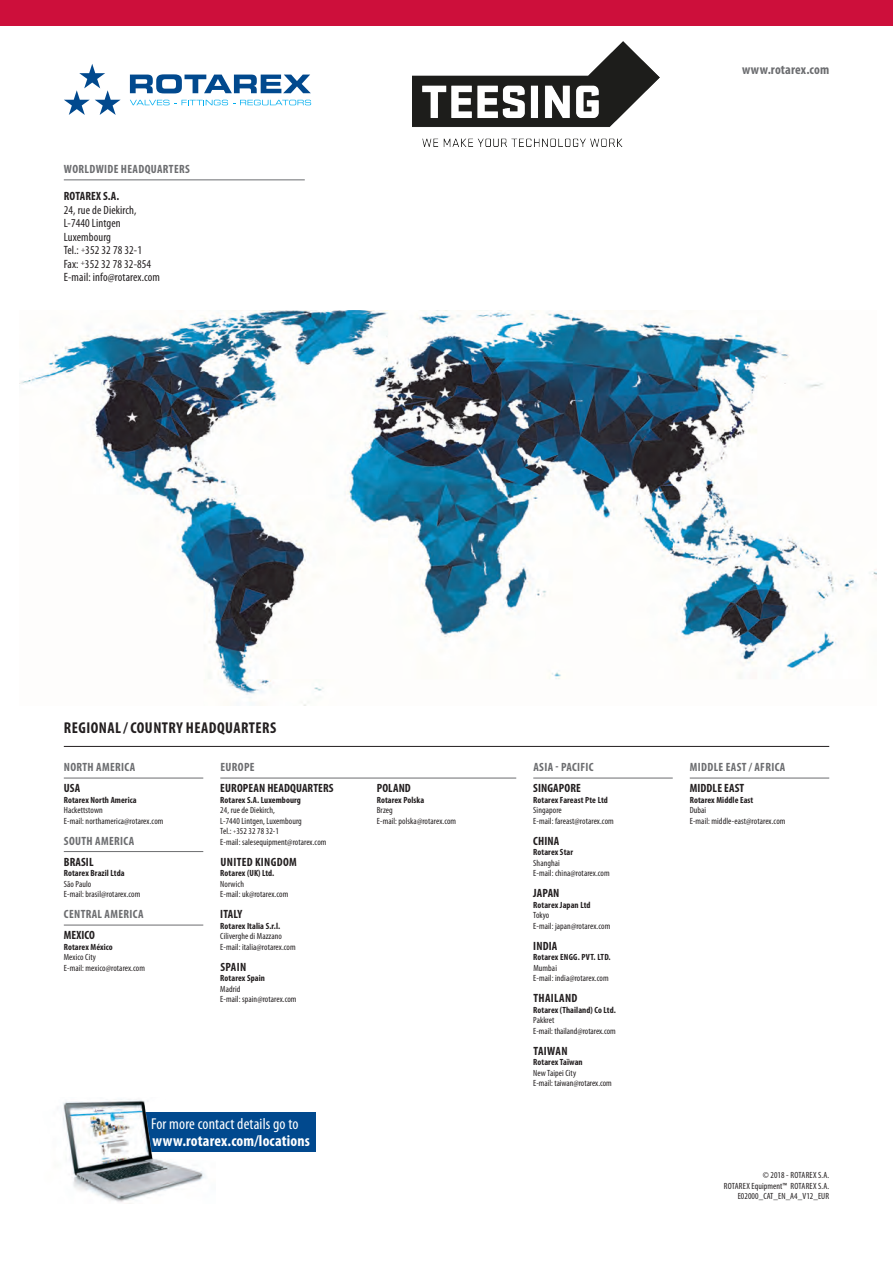
<style>
.page{position:relative;width:893px;height:1263px;background:#fff}
.page>*{position:absolute;margin:0;border:0;box-sizing:border-box;transform-origin:0 0}
.t1{font:700 condensed 15.75px "Myriad Pro";letter-spacing:.03em;color:#231f20}
.t2{font:condensed 15.75px "Myriad Pro";letter-spacing:.01em;color:#fff}
.t3{font:700 condensed 15.75px "Myriad Pro";letter-spacing:.01em;color:#fff}
.t4{font:700 condensed 13.5px "Myriad Pro";letter-spacing:.01em;color:#6c6d70}
.t5{font:700 condensed 12px "Myriad Pro";letter-spacing:.01em;color:#231f20}
.t6{font:condensed 12px/13.5px "Myriad Pro";letter-spacing:.01em;color:#231f20}
.t7{font:700 condensed 12px "Myriad Pro";letter-spacing:.03em;color:#6c6d70}
.t8{font:700 condensed 12px "Myriad Pro";letter-spacing:.03em;color:#231f20}
.t9{font:condensed 9px/10.5px "Myriad Pro";letter-spacing:.01em;color:#231f20}
.t10{font:700 condensed 9px "Myriad Pro";letter-spacing:.01em;color:#231f20}
</style>
<div class="page">
<svg style="left:130px;top:74px;width:181px;height:19px"></svg>
<svg style="left:64px;top:64px;width:57px;height:51px"></svg>
<svg style="left:130px;top:100px;width:181px;height:5px"></svg>
<hr style="left:64px;top:746px;width:765px;height:1px;background:#231f20">
<hr style="left:64px;top:778px;width:139px;height:1px;background:#6c6d70">
<hr style="left:64px;top:851px;width:139px;height:1px;background:#6c6d70">
<hr style="left:64px;top:925px;width:139px;height:1px;background:#6c6d70">
<hr style="left:220px;top:778px;width:296px;height:1px;background:#6c6d70">
<hr style="left:533px;top:778px;width:140px;height:1px;background:#6c6d70">
<hr style="left:690px;top:778px;width:139px;height:1px;background:#6c6d70">
<hr style="left:64px;top:179px;width:241px;height:1px;background:#6c6d70">
<div style="left:145px;top:1112px;width:170px;height:40px;background:#01498e"></div>
<img style="left:63px;top:1099px;width:143px;height:103px">
<div style="left:0;top:0;width:893px;height:26px;background:#cd0f3b"></div>
<img style="left:20px;top:311px;width:856px;height:395px">
<img style="left:412px;top:41px;width:248px;height:106px">
<h3 class="t7" style="left:64px;top:162px;width:127px">WORLDWIDE HEADQUARTERS</h3>
<h3 class="t5" style="left:64px;top:189px;width:57px">ROTAREX S.A.</h3>
<h3 class="t6" style="left:64px;top:203px;width:98px">24, rue de Diekirch,<br>L-7440 Lintgen<br>Luxembourg<br>Tel.: <sup>+</sup>352 32 78 32-1<br>Fax: <sup>+</sup>352 32 78 32-854<br>E-mail: info@rotarex.com</h3>
<h2 class="t4" style="left:742px;top:61px;width:89px">www.rotarex.com</h2>
<h1 class="t1" style="left:64px;top:718px;width:214px">REGIONAL / COUNTRY HEADQUARTERS</h1>
<h3 class="t7" style="left:64px;top:760px;width:73px">NORTH AMERICA</h3>
<h3 class="t5" style="left:64px;top:781px;width:18px">USA</h3>
<p class="t10" style="left:64px;top:794px;width:74px">Rotarex North America</p>
<p class="t9" style="left:64px;top:805px;width:101px">Hackettstown<br>E-mail: northamerica@rotarex.com</p>
<h3 class="t7" style="left:64px;top:833px;width:72px">SOUTH AMERICA</h3>
<h3 class="t5" style="left:64px;top:854px;width:31px">BRASIL</h3>
<p class="t10" style="left:64px;top:868px;width:62px">Rotarex Brazil Ltda</p>
<p class="t9" style="left:64px;top:878px;width:78px">São Paulo<br>E-mail: brasil@rotarex.com</p>
<h3 class="t7" style="left:64px;top:907px;width:81px">CENTRAL AMERICA</h3>
<h3 class="t5" style="left:64px;top:928px;width:33px">MEXICO</h3>
<p class="t10" style="left:64px;top:941px;width:50px">Rotarex México</p>
<p class="t9" style="left:64px;top:952px;width:83px">Mexico City<br>E-mail: mexico@rotarex.com</p>
<h3 class="t7" style="left:220px;top:760px;width:36px">EUROPE</h3>
<h3 class="t5" style="left:220px;top:781px;width:115px">EUROPEAN HEADQUARTERS</h3>
<p class="t10" style="left:220px;top:794px;width:82px">Rotarex S.A. Luxembourg</p>
<p class="t9" style="left:220px;top:805px;width:108px">24, rue de Diekirch,<br>L-7440 Lintgen, Luxembourg<br>Tel.: <sup>+</sup>352 32 78 32-1<br>E-mail: salesequipment@rotarex.com</p>
<h3 class="t8" style="left:220px;top:854px;width:78px">UNITED KINGDOM</h3>
<p class="t10" style="left:220px;top:868px;width:56px">Rotarex (UK) Ltd.</p>
<p class="t9" style="left:220px;top:878px;width:69px">Norwich<br>E-mail: uk@rotarex.com</p>
<h3 class="t5" style="left:220px;top:907px;width:24px">ITALY</h3>
<p class="t10" style="left:220px;top:920px;width:61px">Rotarex Italia S.r.l.</p>
<p class="t9" style="left:220px;top:931px;width:77px">Ciliverghe di Mazzano<br>E-mail: italia@rotarex.com</p>
<h3 class="t5" style="left:220px;top:959px;width:27px">SPAIN</h3>
<p class="t10" style="left:220px;top:973px;width:46px">Rotarex Spain</p>
<p class="t9" style="left:220px;top:983px;width:78px">Madrid<br>E-mail: spain@rotarex.com</p>
<h3 class="t5" style="left:377px;top:781px;width:36px">POLAND</h3>
<p class="t10" style="left:377px;top:794px;width:49px">Rotarex Polska</p>
<p class="t9" style="left:377px;top:805px;width:81px">Brzeg<br>E-mail: polska@rotarex.com</p>
<h1 class="t2" style="left:151px;top:1115px;width:149px">For more contact details go to</h1>
<h1 class="t3" style="left:153px;top:1131px;width:159px">www.rotarex.com/locations</h1>
<h3 class="t7" style="left:533px;top:760px;width:62px">ASIA - PACIFIC</h3>
<h3 class="t5" style="left:533px;top:781px;width:49px">SINGAPORE</h3>
<p class="t10" style="left:533px;top:794px;width:76px">Rotarex Fareast Pte Ltd</p>
<p class="t9" style="left:533px;top:805px;width:82px">Singapore<br>E-mail: fareast@rotarex.com</p>
<h3 class="t5" style="left:533px;top:833px;width:28px">CHINA</h3>
<p class="t10" style="left:533px;top:847px;width:41px">Rotarex Star</p>
<p class="t9" style="left:533px;top:857px;width:78px">Shanghai<br>E-mail: china@rotarex.com</p>
<h3 class="t5" style="left:533px;top:886px;width:28px">JAPAN</h3>
<p class="t10" style="left:533px;top:899px;width:59px">Rotarex Japan Ltd</p>
<p class="t9" style="left:533px;top:910px;width:78px">Tokyo<br>E-mail: japan@rotarex.com</p>
<h3 class="t5" style="left:533px;top:938px;width:26px">INDIA</h3>
<p class="t10" style="left:533px;top:952px;width:79px">Rotarex ENGG. PVT. LTD.</p>
<p class="t9" style="left:533px;top:962px;width:77px">Mumbai<br>E-mail: india@rotarex.com</p>
<h3 class="t8" style="left:533px;top:991px;width:46px">THAILAND</h3>
<p class="t10" style="left:533px;top:1004px;width:84px">Rotarex (Thailand) Co Ltd.</p>
<p class="t9" style="left:533px;top:1015px;width:84px">Pakkret<br>E-mail: thailand@rotarex.com</p>
<h3 class="t5" style="left:533px;top:1043px;width:36px">TAIWAN</h3>
<p class="t10" style="left:533px;top:1057px;width:51px">Rotarex Taïwan</p>
<p class="t9" style="left:533px;top:1067px;width:80px">New Taipei City<br>E-mail: taiwan@rotarex.com</p>
<h3 class="t7" style="left:690px;top:760px;width:97px">MIDDLE EAST / AFRICA</h3>
<h3 class="t5" style="left:690px;top:781px;width:56px">MIDDLE EAST</h3>
<p class="t10" style="left:690px;top:794px;width:65px">Rotarex Middle East</p>
<p class="t9" style="left:690px;top:805px;width:97px">Dubai<br>E-mail: middle-east@rotarex.com</p>
<p class="t9" style="left:724px;top:1170px;width:107px;text-align:right">© 2018 - ROTAREX S.A.<br>ROTAREX Equipment™ ROTAREX S.A.<br>E02000_CAT_EN_A4_V12_EUR</p>
</div>
